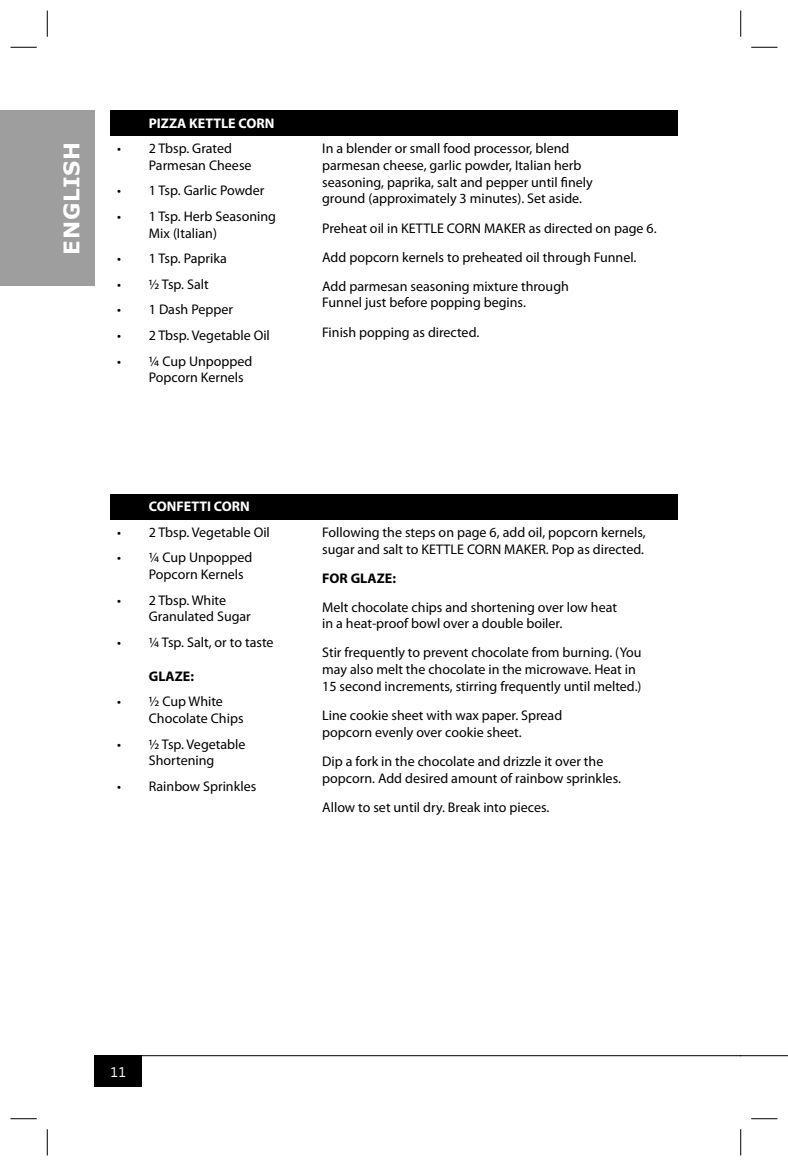
<style>
.page{position:relative;width:788px;height:1166px;background:#fff}
.page>*{position:absolute;margin:0;border:0;box-sizing:border-box;transform-origin:0 0}
.t1{font:700 21.35px "Verdana";letter-spacing:.03em;color:#fff}
.Bulleted_List{font:14px/16.8px "Myriad Pro";color:#000}
.t2{font:700 14px "Myriad Pro";color:#fff}
.Bulleted_List-2{font:700 14px "Myriad Pro";color:#000}
.t3{font:14px "Segoe UI";color:#fff}
</style>
<div class="page">
<div style="left:0;top:110px;width:94px;height:176px;background:#9e9e9e"></div>
<hr style="left:94px;top:1055px;width:646px;height:1px;background:#000">
<div style="left:94px;top:1055px;width:48px;height:32px;background:#000"></div>
<hr style="left:740px;top:1055px;width:48px;height:1px;background:#000">
<div style="left:110px;top:110px;width:567px;height:25px;background:#000"></div>
<div style="left:110px;top:494px;width:567px;height:25px;background:#000"></div>
<svg style="left:10px;top:47px;width:27px;height:1px"></svg>
<svg style="left:751px;top:47px;width:26px;height:1px"></svg>
<svg style="left:10px;top:1118px;width:27px;height:1px"></svg>
<svg style="left:751px;top:1118px;width:26px;height:1px"></svg>
<svg style="left:47px;top:10px;width:1px;height:27px"></svg>
<svg style="left:47px;top:1129px;width:1px;height:26px"></svg>
<svg style="left:740px;top:10px;width:1px;height:27px"></svg>
<svg style="left:740px;top:1129px;width:1px;height:26px"></svg>
<h1 class="t1" style="left:57px;top:254px;width:114px;rotate:-90deg">ENGLISH</h1>
<p class="t2" style="left:149px;top:114px;width:127px">PIZZA KETTLE CORN</p>
<p class="Bulleted_List" style="left:149px;top:140px;width:104px;text-indent:-32px">• 2 Tbsp. Grated<br>Parmesan Cheese</p>
<p class="Bulleted_List" style="left:117px;top:182px;width:149px">• 1 Tsp. Garlic Powder</p>
<p class="Bulleted_List" style="left:149px;top:208px;width:129px;text-indent:-32px">• 1 Tsp. Herb Seasoning<br>Mix (Italian)</p>
<p class="Bulleted_List" style="left:117px;top:250px;width:111px">• 1 Tsp. Paprika</p>
<p class="Bulleted_List" style="left:117px;top:275px;width:93px">• ½ Tsp. Salt</p>
<p class="Bulleted_List" style="left:117px;top:301px;width:117px">• 1 Dash Pepper</p>
<p class="Bulleted_List" style="left:117px;top:327px;width:154px">• 2 Tbsp. Vegetable Oil</p>
<p class="Bulleted_List" style="left:149px;top:352px;width:105px;text-indent:-32px">• ¼ Cup Unpopped<br>Popcorn Kernels</p>
<p class="t2" style="left:149px;top:497px;width:102px">CONFETTI CORN</p>
<p class="Bulleted_List" style="left:117px;top:523px;width:154px">• 2 Tbsp. Vegetable Oil</p>
<p class="Bulleted_List" style="left:149px;top:549px;width:105px;text-indent:-32px">• ¼ Cup Unpopped<br>Popcorn Kernels</p>
<p class="Bulleted_List" style="left:149px;top:591px;width:103px;text-indent:-32px">• 2 Tbsp. White<br>Granulated Sugar</p>
<p class="Bulleted_List" style="left:117px;top:633px;width:158px">• ¼ Tsp. Salt, or to taste</p>
<p class="Bulleted_List-2" style="left:149px;top:666px;width:47px">GLAZE:</p>
<p class="Bulleted_List" style="left:149px;top:693px;width:96px;text-indent:-32px">• ½ Cup White<br>Chocolate Chips</p>
<p class="Bulleted_List" style="left:117px;top:735px;width:130px;text-align:center">• ½ Tsp. Vegetable<br>Shortening</p>
<p class="Bulleted_List" style="left:117px;top:777px;width:141px">• Rainbow Sprinkles</p>
<p class="Bulleted_List" style="left:322px;top:140px;width:272px">In a blender or small food processor, blend parmesan cheese, garlic powder, Italian herb seasoning, paprika, salt and pepper until finely ground (approximately 3 minutes). Set aside.</p>
<p class="Bulleted_List" style="left:322px;top:219px;width:336px">Preheat oil in KETTLE CORN MAKER as directed on page 6.</p>
<p class="Bulleted_List" style="left:322px;top:248px;width:316px">Add popcorn kernels to preheated oil through Funnel.</p>
<p class="Bulleted_List" style="left:322px;top:277px;width:248px">Add parmesan seasoning mixture through<br>Funnel just before popping begins.</p>
<p class="Bulleted_List" style="left:322px;top:323px;width:159px">Finish popping as directed.</p>
<p class="Bulleted_List" style="left:322px;top:523px;width:325px">Following the steps on page 6, add oil, popcorn kernels, sugar and salt to KETTLE CORN MAKER. Pop as directed.</p>
<p class="Bulleted_List-2" style="left:322px;top:568px;width:75px">FOR GLAZE:</p>
<p class="Bulleted_List" style="left:322px;top:598px;width:296px">Melt chocolate chips and shortening over low heat in a heat-proof bowl over a double boiler.</p>
<p class="Bulleted_List" style="left:322px;top:644px;width:321px">Stir frequently to prevent chocolate from burning. (You may also melt the chocolate in the microwave. Heat in<br>15 second increments, stirring frequently until melted.)</p>
<p class="Bulleted_List" style="left:322px;top:707px;width:241px">Line cookie sheet with wax paper. Spread popcorn evenly over cookie sheet.</p>
<p class="Bulleted_List" style="left:322px;top:752px;width:300px">Dip a fork in the chocolate and drizzle it over the popcorn. Add desired amount of rainbow sprinkles.</p>
<p class="Bulleted_List" style="left:322px;top:798px;width:228px">Allow to set until dry. Break into pieces.</p>
<p class="t3" style="left:110px;top:1061px;width:17px">11</p>
</div>
